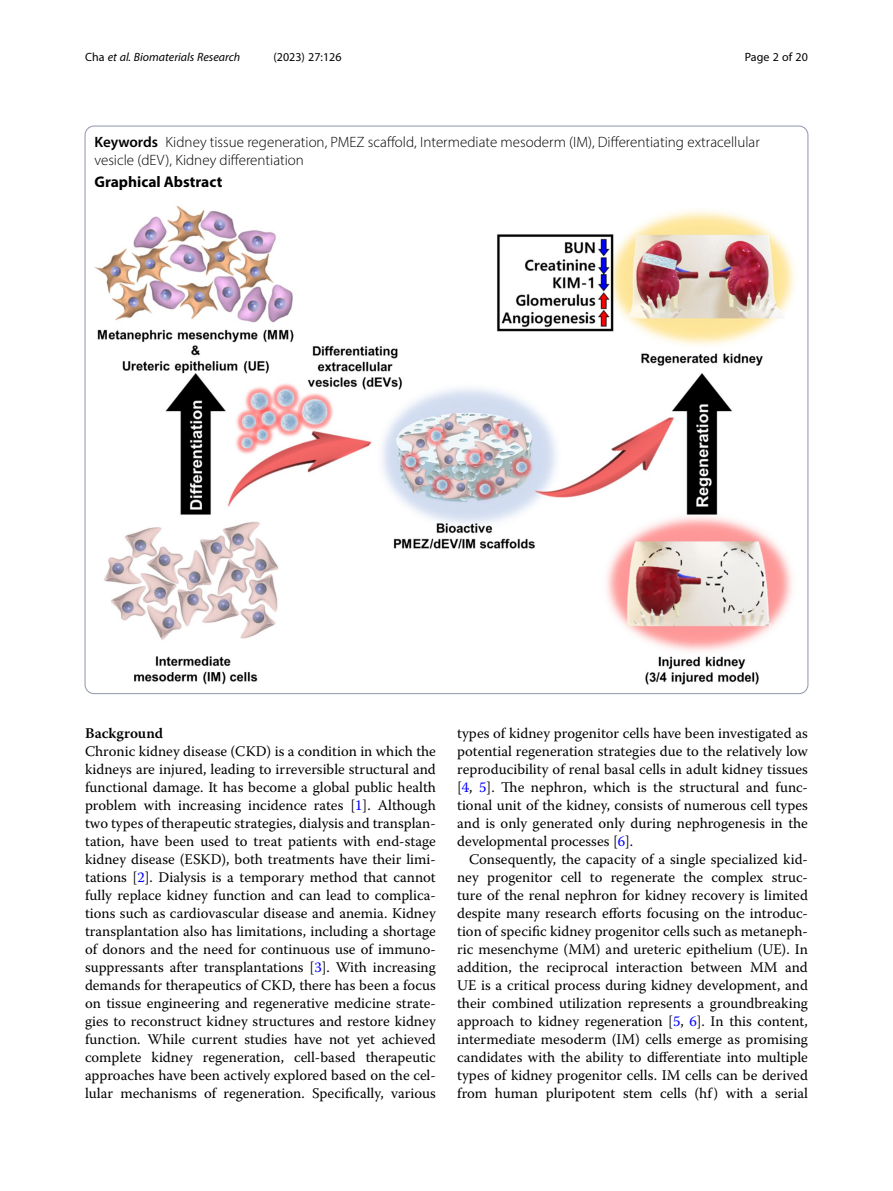
<style>
.page{position:relative;width:893px;height:1191px;background:#fff}
.page>*{position:absolute;margin:0;border:0;box-sizing:border-box;transform-origin:0 0}
.Abstract_UNstructure{font:700 15.45px "Myriad Pro";color:#000}
.Keyword_Text{font:300 15px/18px "Myriad Pro";color:#000}
.Body_Text{font:14.7px/18px "Warnock Pro";color:#000;text-align:justify}
.Body_Text_Indent{font:14.7px/18px "Warnock Pro";color:#000;text-align:justify}
.Head_1{font:600 14.7px "Warnock Pro";color:#000}
.t1{font:italic 12px "Myriad Pro";color:#000}
.t2{font:12px "Myriad Pro";color:#000}
.s1{font-style:normal}
.s2{font-weight:600}
.s3{color:#00f}
</style>
<div class="page">
<img style="left:94px;top:206px;width:701px;height:478px">
<p class="t1" style="left:85px;top:50px;width:157px"><span class="s1">Cha</span> et al. Biomaterials Research</p>
<p class="t2" style="left:273px;top:50px;width:70px">(2023) 27:126</p>
<p class="t2" style="left:745px;top:50px;width:65px">Page 2 of 20</p>
<p class="Keyword_Text" style="left:94px;top:132px;width:667px"><span class="s2">Keywords</span> Kidney tissue regeneration, PMEZ scaffold, Intermediate mesoderm (IM), Differentiating extracellular vesicle (dEV), Kidney differentiation</p>
<p class="Abstract_UNstructure" style="left:94px;top:172px;width:129px">Graphical Abstract</p>
<p class="Head_1" style="left:85px;top:724px;width:80px">Background</p>
<p class="Body_Text" style="left:85px;top:742px;width:352px">Chronic kidney disease (CKD) is a condition in which the kidneys are injured, leading to irreversible structural and functional damage. It has become a global public health problem with increasing incidence rates [<span class="s3">1</span>]. Although two types of therapeutic strategies, dialysis and transplan&shy;tation, have been used to treat patients with end-stage kidney disease (ESKD), both treatments have their limi&shy;tations [<span class="s3">2</span>]. Dialysis is a temporary method that cannot fully replace kidney function and can lead to complica&shy;tions such as cardiovascular disease and anemia. Kidney transplantation also has limitations, including a shortage of donors and the need for continuous use of immuno&shy;suppressants after transplantations [<span class="s3">3</span>]. With increasing demands for therapeutics of CKD, there has been a focus on tissue engineering and regenerative medicine strate&shy;gies to reconstruct kidney structures and restore kidney function. While current studies have not yet achieved complete kidney regeneration, cell-based therapeutic approaches have been actively explored based on the cel&shy;lular mechanisms of regeneration. Specifically, various</p>
<p class="Body_Text" style="left:457px;top:724px;width:352px">types of kidney progenitor cells have been investigated as potential regeneration strategies due to the relatively low reproducibility of renal basal cells in adult kidney tissues [<span class="s3">4</span>, <span class="s3">5</span>]. The nephron, which is the structural and func&shy;tional unit of the kidney, consists of numerous cell types and is only generated only during nephrogenesis in the developmental processes [<span class="s3">6</span>].</p>
<p class="Body_Text_Indent" style="left:457px;top:850px;width:352px;text-indent:12px">Consequently, the capacity of a single specialized kid&shy;ney progenitor cell to regenerate the complex struc&shy;ture of the renal nephron for kidney recovery is limited despite many research efforts focusing on the introduc&shy;tion of specific kidney progenitor cells such as metaneph&shy;ric mesenchyme (MM) and ureteric epithelium (UE). In addition, the reciprocal interaction between MM and UE is a critical process during kidney development, and their combined utilization represents a groundbreaking approach to kidney regeneration [<span class="s3">5</span>, <span class="s3">6</span>]. In this content, intermediate mesoderm (IM) cells emerge as promising candidates with the ability to differentiate into multiple types of kidney progenitor cells. IM cells can be derived from human pluripotent stem cells (hf) with a serial</p>
</div>
